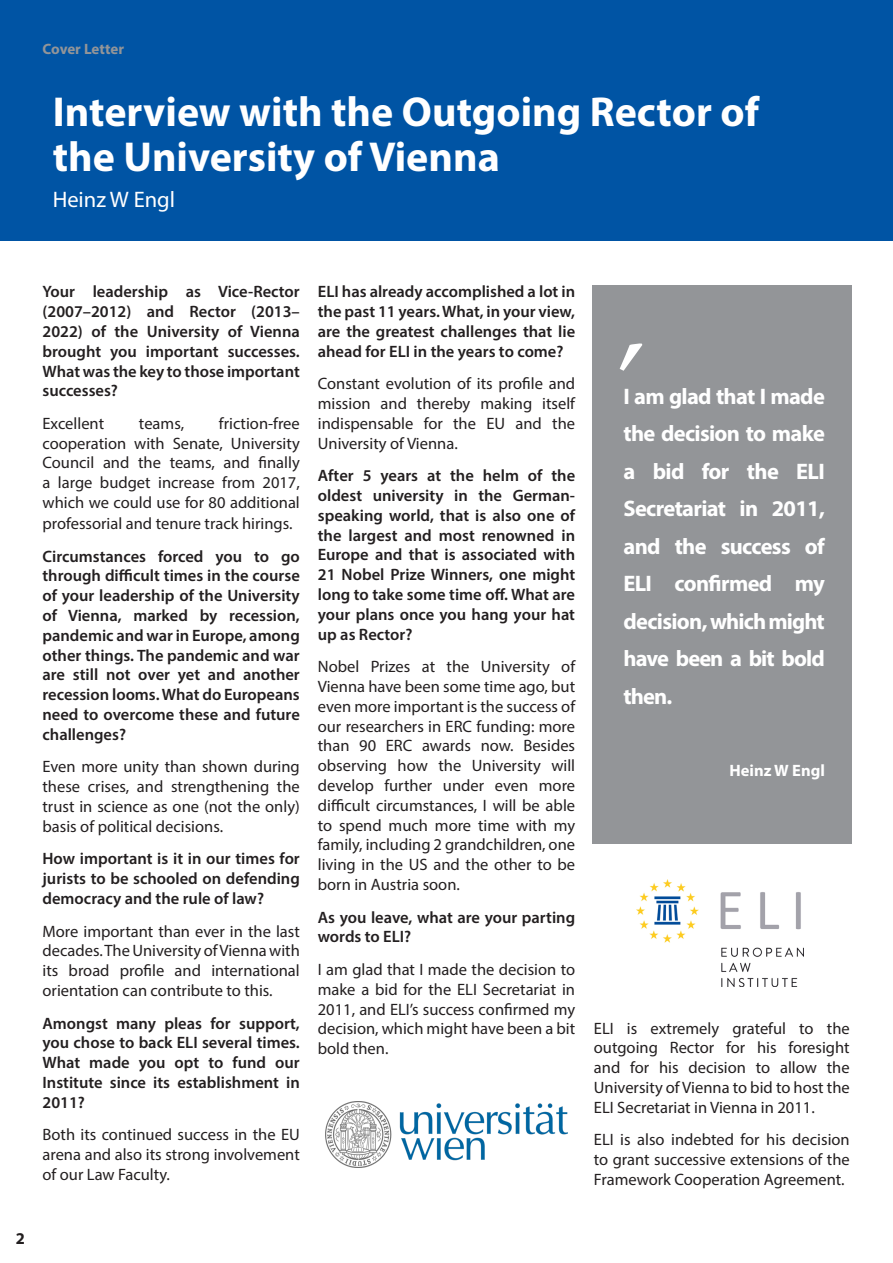
<style>
.page{position:relative;width:893px;height:1263px;background:#fff}
.page>*{position:absolute;margin:0;border:0;box-sizing:border-box;transform-origin:0 0}
.t1{font:150px "Minion Pro";color:#fff}
.Smaller_Heading_alig{font:700 42px/45px "Myriad Pro";color:#fff}
.Publication_Body_Tex{font:700 22.5px/37.5px "Myriad Pro";letter-spacing:-.04em;color:#fff;text-align:justify}
.Footnote{font:22.5px "Myriad Pro";color:#fff}
.Publication_Body_Tex-2{font:16.5px/19.8px "Myriad Pro";color:#231f20;text-align:justify}
.Publication_Body_Tex-3{font:600 16.5px/19.8px "Myriad Pro";color:#231f20;text-align:justify}
.Smaller_Heading_alig-2{font:700 16.5px "Myriad Pro";color:#fff}
.t2{font:700 16.5px "Myriad Pro";color:#231f20}
.Column{font:700 15px "Myriad Pro";letter-spacing:-.005em;color:#939598}
</style>
<div class="page">
<div style="left:0;top:0;width:893px;height:240px;background:#0054a4"></div>
<div style="left:592px;top:285px;width:259px;height:559px;background:#939598"></div>
<img style="left:325px;top:1101px;width:243px;height:67px">
<img style="left:636px;top:880px;width:168px;height:106px">
<p class="Column" style="left:43px;top:39px;width:83px">Cover Letter</p>
<p class="Smaller_Heading_alig" style="left:53px;top:88px;width:708px">Interview with the Outgoing Rector of the University of Vienna</p>
<p class="Footnote" style="left:53px;top:186px;width:124px">Heinz W Engl</p>
<p class="Publication_Body_Tex-3" style="left:43px;top:281px;width:259px">Your leadership as Vice-Rector (2007–2012) and Rector (2013– 2022) of the University of Vienna brought you important successes.<br>What was the key to those important successes?</p>
<p class="Publication_Body_Tex-2" style="left:43px;top:413px;width:63px">Excellent</p>
<p class="Publication_Body_Tex-2" style="left:139px;top:413px;width:47px">teams,</p>
<p class="Publication_Body_Tex-2" style="left:43px;top:413px;width:259px;text-indent:176px">friction-free cooperation with Senate, University Council and the teams, and finally a large budget increase from 2017, which we could use for 80 additional professorial and tenure track hirings.</p>
<p class="Publication_Body_Tex-3" style="left:43px;top:546px;width:259px">Circumstances forced you to go through difficult times in the course of your leadership of the University of Vienna, marked by recession, pandemic and war in Europe, among other things. The pandemic and war are still not over yet and another recession looms. What do Europeans need to overcome these and future challenges?</p>
<p class="Publication_Body_Tex-2" style="left:43px;top:757px;width:259px">Even more unity than shown during these crises, and strengthening the trust in science as one (not the only) basis of political decisions.</p>
<p class="Publication_Body_Tex-3" style="left:43px;top:848px;width:259px">How important is it in our times for jurists to be schooled on defending democracy and the rule of law?</p>
<p class="Publication_Body_Tex-2" style="left:43px;top:921px;width:259px">More important than ever in the last decades. The University of Vienna with its broad profile and international orientation can contribute to this.</p>
<p class="Publication_Body_Tex-3" style="left:43px;top:1013px;width:259px">Amongst many pleas for support, you chose to back ELI several times.<br>What made you opt to fund our Institute since its establishment in 2011?</p>
<p class="Publication_Body_Tex-2" style="left:43px;top:1124px;width:259px">Both its continued success in the EU arena and also its strong involvement of our Law Faculty.</p>
<p class="Publication_Body_Tex-3" style="left:318px;top:281px;width:259px">ELI has already accomplished a lot in the past 11 years. What, in your view, are the greatest challenges that lie ahead for ELI in the years to come?</p>
<p class="Publication_Body_Tex-2" style="left:318px;top:374px;width:259px">Constant evolution of its profile and mission and thereby making itself indispensable for the EU and the University of Vienna.</p>
<p class="Publication_Body_Tex-3" style="left:318px;top:465px;width:259px">After 5 years at the helm of the oldest university in the German&shy;speaking world, that is also one of the largest and most renowned in Europe and that is associated with 21 Nobel Prize Winners, one might long to take some time off. What are your plans once you hang your hat up as Rector?</p>
<p class="Publication_Body_Tex-2" style="left:318px;top:656px;width:259px">Nobel Prizes at the University of Vienna have been some time ago, but even more important is the success of our researchers in ERC funding: more than 90 ERC awards now. Besides observing how the University will develop further under even more difficult circumstances, I will be able to spend much more time with my family, including 2 grandchildren, one living in the US and the other to be born in Austria soon.</p>
<p class="Publication_Body_Tex-3" style="left:318px;top:907px;width:259px">As you leave, what are your parting words to ELI?</p>
<p class="Publication_Body_Tex-2" style="left:318px;top:959px;width:259px">I am glad that I made the decision to make a bid for the ELI Secretariat in 2011, and ELI’s success confirmed my decision, which might have been a bit bold then.</p>
<p class="t2" style="left:16px;top:1227px;width:11px">2</p>
<p class="t1" style="left:595px;top:296px;width:61px">´</p>
<p class="Publication_Body_Tex" style="left:623px;top:377px;width:203px">I am glad that I made the decision to make a bid for the ELI Secretariat in 2011, and the success of ELI confirmed my decision, which might have been a bit bold then.</p>
<p class="Smaller_Heading_alig-2" style="left:729px;top:759px;width:97px">Heinz W Engl</p>
<p class="Publication_Body_Tex-2" style="left:594px;top:1018px;width:257px">ELI is extremely grateful to the outgoing Rector for his foresight and for his decision to allow the University of Vienna to bid to host the ELI Secretariat in Vienna in 2011.</p>
<p class="Publication_Body_Tex-2" style="left:594px;top:1130px;width:257px">ELI is also indebted for his decision to grant successive extensions of the Framework Cooperation Agreement.</p>
</div>
